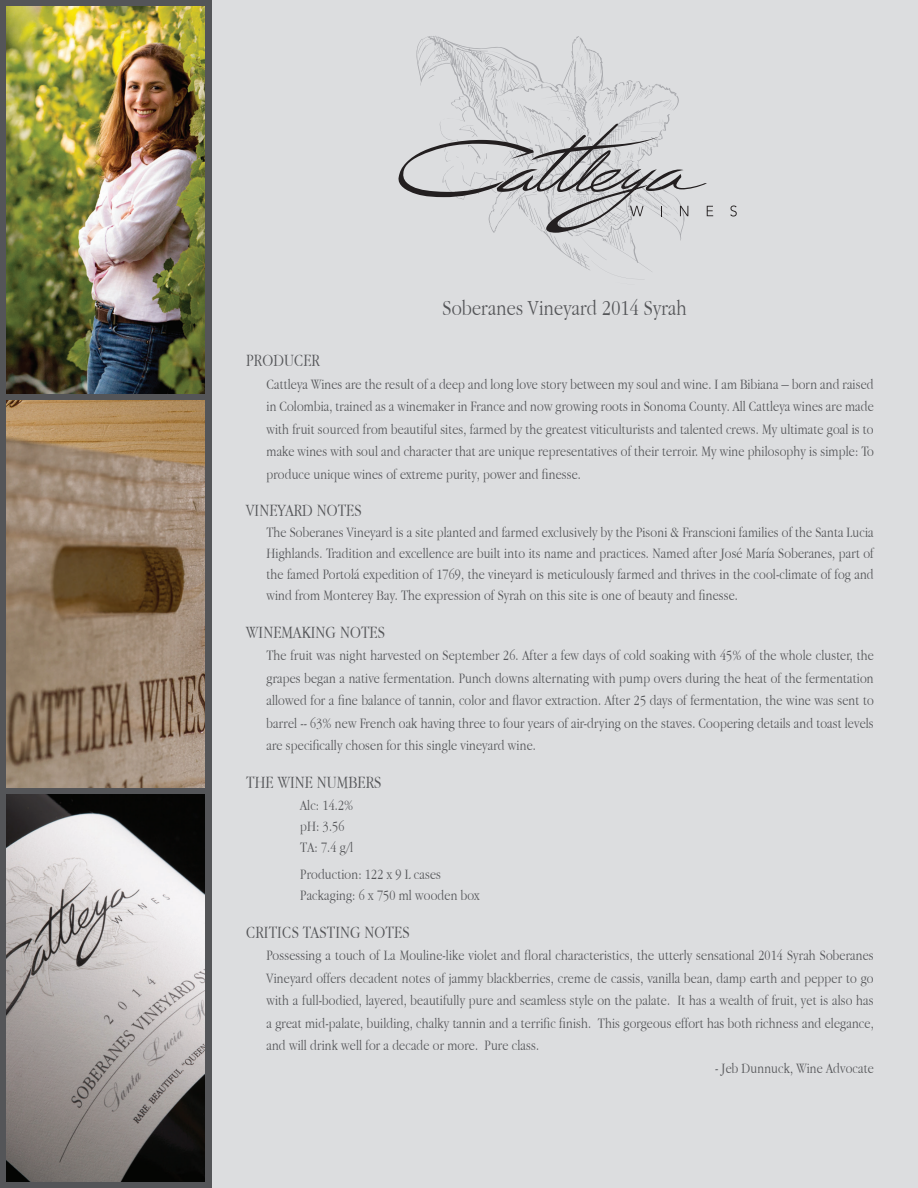
<style>
.page{position:relative;width:918px;height:1188px;background:#dcdddf}
.page>*{position:absolute;margin:0;border:0;box-sizing:border-box;transform-origin:0 0}
.t1{font:300 22.5px "Apple Garamond";letter-spacing:.01em;color:#545558}
.t2{font:300 18px "Apple Garamond";letter-spacing:.01em;color:#545558}
.t3{font:300 15px/22.5px "Apple Garamond";letter-spacing:.01em;color:#545558;text-align:justify}
</style>
<div class="page">
<div style="left:0;top:0;width:211px;height:1188px;background:#545558"></div>
<img style="left:7px;top:7px;width:198px;height:387px">
<img style="left:7px;top:401px;width:198px;height:386px">
<img style="left:7px;top:794px;width:198px;height:387px">
<hr style="left:615px;top:283px;width:20px;height:2px;background:#a8a9ad">
<svg style="left:730px;top:206px;width:7px;height:10px"></svg>
<svg style="left:398px;top:37px;width:315px;height:242px"></svg>
<h1 class="t1" style="left:442px;top:295px;width:246px">Soberanes Vineyard 2014 Syrah</h1>
<p class="t2" style="left:246px;top:350px;width:75px">PRODUCER</p>
<p class="t3" style="left:266px;top:372px;width:609px">Cattleya Wines are the result of a deep and long love story between my soul and wine. I am Bibiana – born and raised in Colombia, trained as a winemaker in France and now growing roots in Sonoma County. All Cattleya wines are made with fruit sourced from beautiful sites, farmed by the greatest viticulturists and talented crews. My ultimate goal is to make wines with soul and character that are unique representatives of their terroir. My wine philosophy is simple: To produce unique wines of extreme purity, power and finesse.</p>
<p class="t2" style="left:246px;top:500px;width:117px">VINEYARD NOTES</p>
<p class="t3" style="left:266px;top:522px;width:609px;line-height:21px">The Soberanes Vineyard is a site planted and farmed exclusively by the Pisoni &amp; Franscioni families of the Santa Lucia Highlands. Tradition and excellence are built into its name and practices. Named after José María Soberanes, part of the famed Portolá expedition of 1769, the vineyard is meticulously farmed and thrives in the cool-climate of fog and wind from Monterey Bay. The expression of Syrah on this site is one of beauty and finesse.</p>
<p class="t2" style="left:246px;top:621px;width:140px">WINEMAKING NOTES</p>
<p class="t3" style="left:266px;top:644px;width:609px">The fruit was night harvested on September 26. After a few days of cold soaking with 45% of the whole cluster, the grapes began a native fermentation. Punch downs alternating with pump overs during the heat of the fermentation allowed for a fine balance of tannin, color and flavor extraction. After 25 days of fermentation, the wine was sent to barrel -- 63% new French oak having three to four years of air-drying on the staves. Coopering details and toast levels are specifically chosen for this single vineyard wine.</p>
<p class="t2" style="left:246px;top:771px;width:137px">THE WINE NUMBERS</p>
<p class="t3" style="left:300px;top:795px;width:55px;line-height:21px;text-align:left">Alc: 14.2% pH: 3.56<br>TA: 7.4 g/l</p>
<p class="t3" style="left:300px;top:864px;width:181px;line-height:21px">Production: 122 x 9 L cases<br>Packaging: 6 x 750 ml wooden box</p>
<p class="t2" style="left:246px;top:921px;width:165px">CRITICS TASTING NOTES</p>
<p class="t3" style="left:266px;top:944px;width:609px">Possessing a touch of La Mouline-like violet and floral characteristics, the utterly sensational 2014 Syrah Soberanes Vineyard offers decadent notes of jammy blackberries, creme de cassis, vanilla bean, damp earth and pepper to go with a full-bodied, layered, beautifully pure and seamless style on the palate. It has a wealth of fruit, yet is also has a great mid-palate, building, chalky tannin and a terrific finish. This gorgeous effort has both richness and elegance, and will drink well for a decade or more. Pure class.</p>
<p class="t3" style="left:715px;top:1056px;width:160px">- Jeb Dunnuck, Wine Advocate</p>
</div>
